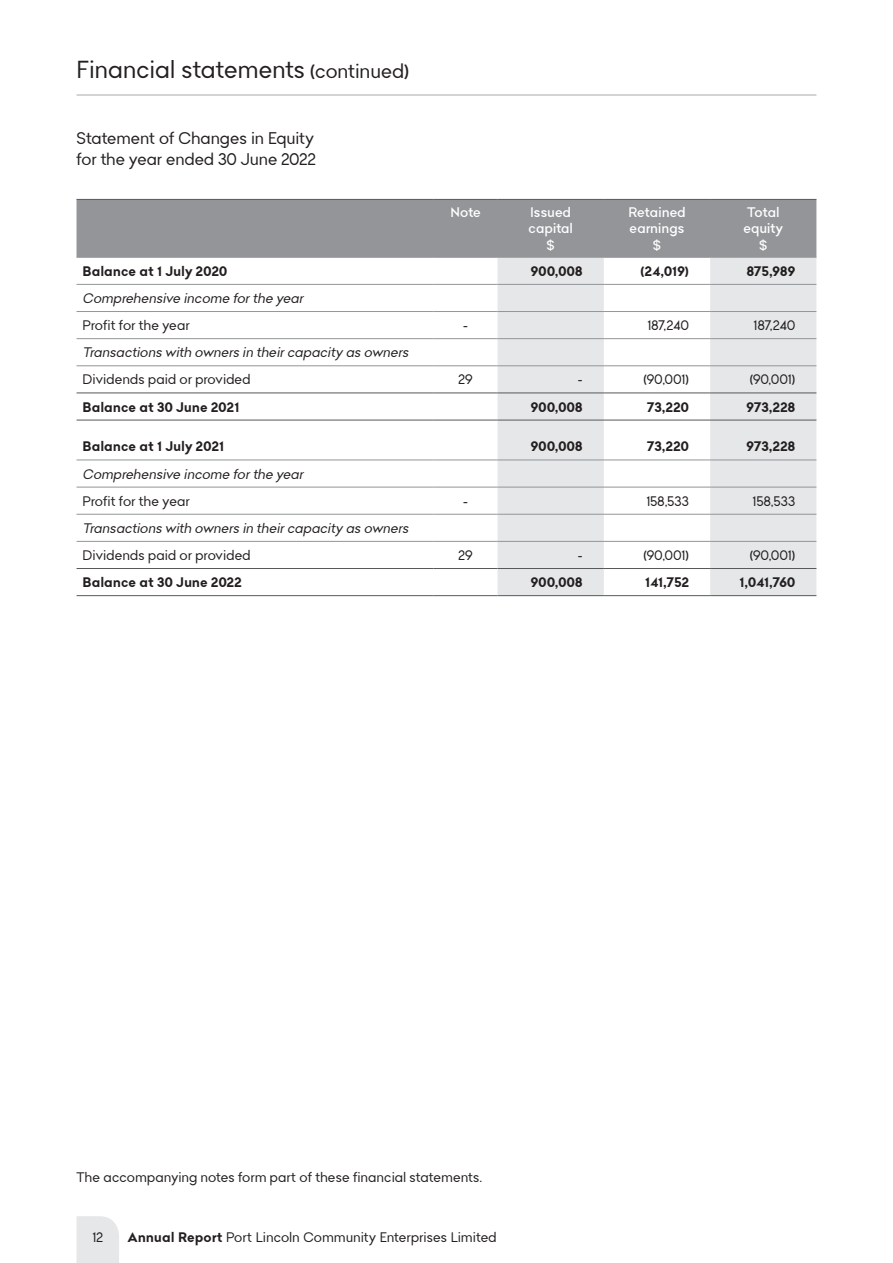
<style>
.page{position:relative;width:893px;height:1263px;background:#fff}
.page>*{position:absolute;margin:0;border:0;box-sizing:border-box;transform-origin:0 0}
.t1{font:24px "Bendigo Sans";letter-spacing:.015em;color:#231f20}
.t2{font:16.5px/21px "Bendigo Sans";letter-spacing:.015em;color:#231f20}
.t3{font:13.5px "Bendigo Sans";letter-spacing:.02em;color:#231f20}
.t4{font:700 13.5px "Bendigo Sans";letter-spacing:.025em;color:#231f20}
.t5{font:italic 13.5px "Bendigo Sans";letter-spacing:.015em;color:#231f20}
.t6{font:500 13.5px/16.2px "Bendigo Sans";letter-spacing:.02em;color:#fff;text-align:center}
.s1{font-size:19.5px}
.s2{font-weight:700}
</style>
<div class="page">
<div style="left:77px;top:1216px;width:42px;height:47px;background:#e6e7e9"></div>
<hr style="left:77px;top:95px;width:739px;height:1px;background:#a8a9ad">
<div style="left:77px;top:200px;width:739px;height:57px;background:#939598"></div>
<svg style="left:497px;top:258px;width:319px;height:337px;fill:#e6e7e9"></svg>
<hr style="left:77px;top:199px;width:357px;height:1px;background:#57585a">
<hr style="left:434px;top:199px;width:63px;height:1px;background:#57585a">
<hr style="left:497px;top:199px;width:107px;height:1px;background:#57585a">
<hr style="left:604px;top:199px;width:106px;height:1px;background:#57585a">
<hr style="left:710px;top:199px;width:106px;height:1px;background:#57585a">
<hr style="left:77px;top:284px;width:357px;height:1px;background:#939598">
<hr style="left:434px;top:284px;width:63px;height:1px;background:#939598">
<hr style="left:497px;top:284px;width:107px;height:1px;background:#939598">
<hr style="left:604px;top:284px;width:106px;height:1px;background:#939598">
<hr style="left:710px;top:284px;width:106px;height:1px;background:#939598">
<hr style="left:77px;top:311px;width:357px;height:1px;background:#939598">
<hr style="left:434px;top:311px;width:63px;height:1px;background:#939598">
<hr style="left:497px;top:311px;width:107px;height:1px;background:#939598">
<hr style="left:604px;top:311px;width:106px;height:1px;background:#939598">
<hr style="left:710px;top:311px;width:106px;height:1px;background:#939598">
<hr style="left:77px;top:338px;width:357px;height:1px;background:#939598">
<hr style="left:434px;top:338px;width:63px;height:1px;background:#939598">
<hr style="left:497px;top:338px;width:107px;height:1px;background:#939598">
<hr style="left:604px;top:338px;width:106px;height:1px;background:#939598">
<hr style="left:710px;top:338px;width:106px;height:1px;background:#939598">
<hr style="left:77px;top:365px;width:357px;height:1px;background:#939598">
<hr style="left:434px;top:365px;width:63px;height:1px;background:#939598">
<hr style="left:497px;top:365px;width:107px;height:1px;background:#939598">
<hr style="left:604px;top:365px;width:106px;height:1px;background:#939598">
<hr style="left:710px;top:365px;width:106px;height:1px;background:#939598">
<hr style="left:77px;top:460px;width:357px;height:1px;background:#939598">
<hr style="left:434px;top:460px;width:63px;height:1px;background:#939598">
<hr style="left:497px;top:460px;width:107px;height:1px;background:#939598">
<hr style="left:604px;top:460px;width:106px;height:1px;background:#939598">
<hr style="left:710px;top:460px;width:106px;height:1px;background:#939598">
<hr style="left:77px;top:487px;width:357px;height:1px;background:#939598">
<hr style="left:434px;top:487px;width:63px;height:1px;background:#939598">
<hr style="left:497px;top:487px;width:107px;height:1px;background:#939598">
<hr style="left:604px;top:487px;width:106px;height:1px;background:#939598">
<hr style="left:710px;top:487px;width:106px;height:1px;background:#939598">
<hr style="left:77px;top:514px;width:357px;height:1px;background:#939598">
<hr style="left:434px;top:514px;width:63px;height:1px;background:#939598">
<hr style="left:497px;top:514px;width:107px;height:1px;background:#939598">
<hr style="left:604px;top:514px;width:106px;height:1px;background:#939598">
<hr style="left:710px;top:514px;width:106px;height:1px;background:#939598">
<hr style="left:77px;top:541px;width:357px;height:1px;background:#939598">
<hr style="left:434px;top:541px;width:63px;height:1px;background:#939598">
<hr style="left:497px;top:541px;width:107px;height:1px;background:#939598">
<hr style="left:604px;top:541px;width:106px;height:1px;background:#939598">
<hr style="left:710px;top:541px;width:106px;height:1px;background:#939598">
<hr style="left:77px;top:257px;width:357px;height:1px;background:#939598">
<hr style="left:434px;top:257px;width:63px;height:1px;background:#939598">
<hr style="left:497px;top:257px;width:107px;height:1px;background:#939598">
<hr style="left:604px;top:257px;width:106px;height:1px;background:#939598">
<hr style="left:710px;top:257px;width:106px;height:1px;background:#939598">
<hr style="left:77px;top:392px;width:357px;height:1px;background:#57585a">
<hr style="left:434px;top:392px;width:63px;height:1px;background:#57585a">
<hr style="left:497px;top:392px;width:107px;height:1px;background:#57585a">
<hr style="left:604px;top:392px;width:106px;height:1px;background:#57585a">
<hr style="left:710px;top:392px;width:106px;height:1px;background:#57585a">
<hr style="left:77px;top:420px;width:357px;height:1px;background:#57585a">
<hr style="left:434px;top:420px;width:63px;height:1px;background:#57585a">
<hr style="left:497px;top:420px;width:107px;height:1px;background:#57585a">
<hr style="left:604px;top:420px;width:106px;height:1px;background:#57585a">
<hr style="left:710px;top:420px;width:106px;height:1px;background:#57585a">
<hr style="left:77px;top:568px;width:357px;height:1px;background:#57585a">
<hr style="left:434px;top:568px;width:63px;height:1px;background:#57585a">
<hr style="left:497px;top:568px;width:107px;height:1px;background:#57585a">
<hr style="left:604px;top:568px;width:106px;height:1px;background:#57585a">
<hr style="left:710px;top:568px;width:106px;height:1px;background:#57585a">
<hr style="left:77px;top:595px;width:357px;height:1px;background:#57585a">
<hr style="left:434px;top:595px;width:63px;height:1px;background:#57585a">
<hr style="left:497px;top:595px;width:107px;height:1px;background:#57585a">
<hr style="left:604px;top:595px;width:106px;height:1px;background:#57585a">
<hr style="left:710px;top:595px;width:106px;height:1px;background:#57585a">
<h1 class="t1" style="left:77px;top:53px;width:334px">Financial statements <span class="s1">(continued)</span></h1>
<p class="t2" style="left:77px;top:127px;width:241px">Statement of Changes in Equity for the year ended 30 June 2022</p>
<p class="t6" style="left:450px;top:204px;width:32px">Note</p>
<p class="t6" style="left:528px;top:204px;width:46px">Issued capital $</p>
<p class="t6" style="left:628px;top:204px;width:59px">Retained earnings $</p>
<p class="t6" style="left:743px;top:204px;width:41px">Total equity $</p>
<p class="t4" style="left:83px;top:263px;width:146px">Balance at 1 July 2020</p>
<p class="t4" style="left:531px;top:263px;width:53px">900,008</p>
<p class="t4" style="left:641px;top:263px;width:50px">(24,019)</p>
<p class="t4" style="left:747px;top:263px;width:50px">875,989</p>
<p class="t5" style="left:83px;top:289px;width:222px">Comprehensive income for the year</p>
<p class="t3" style="left:83px;top:316px;width:109px">Profit for the year</p>
<p class="t3" style="left:463px;top:316px;width:6px">-</p>
<p class="t3" style="left:647px;top:316px;width:43px">187,240</p>
<p class="t3" style="left:754px;top:316px;width:43px">187,240</p>
<p class="t5" style="left:83px;top:344px;width:327px">Transactions with owners in their capacity as owners</p>
<p class="t3" style="left:83px;top:371px;width:169px">Dividends paid or provided</p>
<p class="t3" style="left:458px;top:371px;width:16px">29</p>
<p class="t3" style="left:578px;top:371px;width:6px">-</p>
<p class="t3" style="left:643px;top:371px;width:47px">(90,001)</p>
<p class="t3" style="left:750px;top:371px;width:47px">(90,001)</p>
<p class="t4" style="left:83px;top:398px;width:158px">Balance at 30 June 2021</p>
<p class="t4" style="left:531px;top:398px;width:53px">900,008</p>
<p class="t4" style="left:647px;top:398px;width:43px">73,220</p>
<p class="t4" style="left:746px;top:398px;width:50px">973,228</p>
<p class="t4" style="left:83px;top:438px;width:143px">Balance at 1 July 2021</p>
<p class="t4" style="left:531px;top:438px;width:53px">900,008</p>
<p class="t4" style="left:647px;top:438px;width:43px">73,220</p>
<p class="t4" style="left:746px;top:438px;width:50px">973,228</p>
<p class="t5" style="left:83px;top:465px;width:222px">Comprehensive income for the year</p>
<p class="t3" style="left:83px;top:492px;width:109px">Profit for the year</p>
<p class="t3" style="left:463px;top:492px;width:6px">-</p>
<p class="t3" style="left:646px;top:492px;width:44px">158,533</p>
<p class="t3" style="left:753px;top:492px;width:44px">158,533</p>
<p class="t5" style="left:83px;top:519px;width:327px">Transactions with owners in their capacity as owners</p>
<p class="t3" style="left:83px;top:546px;width:169px">Dividends paid or provided</p>
<p class="t3" style="left:458px;top:546px;width:16px">29</p>
<p class="t3" style="left:578px;top:546px;width:6px">-</p>
<p class="t3" style="left:643px;top:546px;width:47px">(90,001)</p>
<p class="t3" style="left:750px;top:546px;width:47px">(90,001)</p>
<p class="t4" style="left:83px;top:574px;width:161px">Balance at 30 June 2022</p>
<p class="t4" style="left:531px;top:574px;width:53px">900,008</p>
<p class="t4" style="left:645px;top:574px;width:45px">141,752</p>
<p class="t4" style="left:740px;top:574px;width:57px">1,041,760</p>
<p class="t3" style="left:77px;top:1168px;width:407px">The accompanying notes form part of these financial statements.</p>
<p class="t3" style="left:92px;top:1228px;width:12px">12</p>
<p class="t3" style="left:128px;top:1228px;width:370px"><span class="s2">Annual Report</span> Port Lincoln Community Enterprises Limited</p>
</div>
